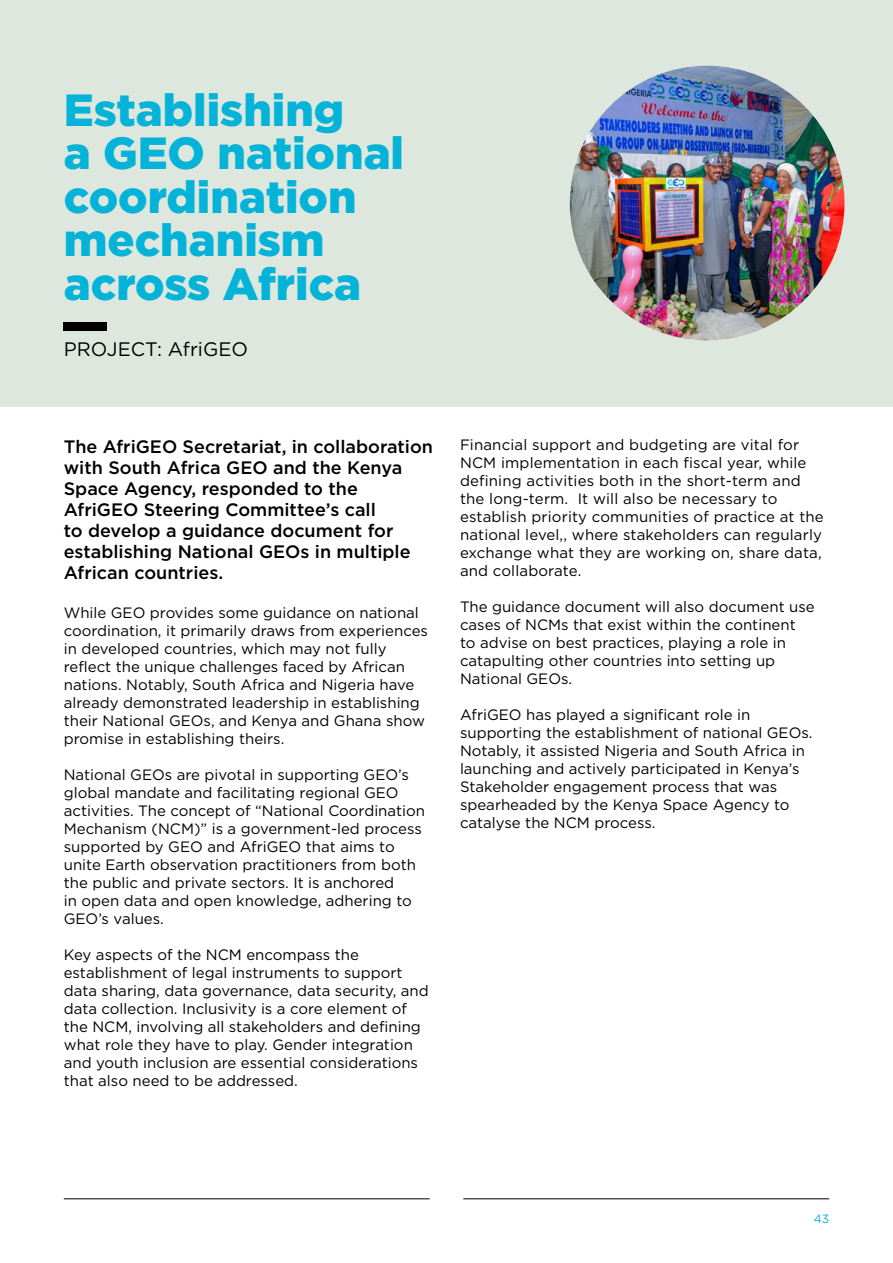
<style>
.page{position:relative;width:893px;height:1263px;background:#fff}
.page>*{position:absolute;margin:0;border:0;box-sizing:border-box;transform-origin:0 0}
.t1{font:900 71.85px "Gotham";color:#000}
.t2{font:900 45px/43.5px "Gotham";color:#04b3d7}
.t3{font:19.5px "Gotham";color:#000}
.t4{font:500 18px/21px "Gotham";color:#000}
.t5{font:15px/18px "Gotham";color:#000}
.t6{font:12px "Gotham";color:#0db3d9}
</style>
<div class="page">
<hr style="left:64px;top:1198px;width:366px;height:1px;background:#000">
<hr style="left:463px;top:1198px;width:366px;height:1px;background:#000">
<div style="left:0;top:0;width:893px;height:407px;background:#dee7dd"></div>
<img style="left:570px;top:66px;width:274px;height:274px;border-radius:137px">
<h2 class="t2" style="left:64px;top:87px;width:342px">Establishing<br>a GEO national coordination mechanism across Africa</h2>
<h1 class="t1" style="left:64px;top:252px;width:45px">_</h1>
<h3 class="t3" style="left:64px;top:339px;width:186px">PROJECT: AfriGEO</h3>
<p class="t4" style="left:64px;top:435px;width:371px">The AfriGEO Secretariat, in collaboration with South Africa GEO and the Kenya Space Agency, responded to the AfriGEO Steering Committee’s call<br>to develop a guidance document for establishing National GEOs in multiple African countries.</p>
<p class="t5" style="left:64px;top:603px;width:366px">While GEO provides some guidance on national coordination, it primarily draws from experiences in developed countries, which may not fully reflect the unique challenges faced by African nations. Notably, South Africa and Nigeria have already demonstrated leadership in establishing their National GEOs, and Kenya and Ghana show promise in establishing theirs.</p>
<p class="t5" style="left:64px;top:765px;width:363px">National GEOs are pivotal in supporting GEO’s global mandate and facilitating regional GEO activities. The concept of “National Coordination Mechanism (NCM)” is a government-led process supported by GEO and AfriGEO that aims to unite Earth observation practitioners from both the public and private sectors. It is anchored<br>in open data and open knowledge, adhering to GEO’s values.</p>
<p class="t5" style="left:64px;top:945px;width:367px">Key aspects of the NCM encompass the establishment of legal instruments to support data sharing, data governance, data security, and data collection. Inclusivity is a core element of the NCM, involving all stakeholders and defining what role they have to play. Gender integration and youth inclusion are essential considerations that also need to be addressed.</p>
<p class="t5" style="left:460px;top:436px;width:365px">Financial support and budgeting are vital for NCM implementation in each fiscal year, while defining activities both in the short-term and the long-term. It will also be necessary to establish priority communities of practice at the national level,, where stakeholders can regularly exchange what they are working on, share data, and collaborate.</p>
<p class="t5" style="left:460px;top:598px;width:356px">The guidance document will also document use cases of NCMs that exist within the continent to advise on best practices, playing a role in catapulting other countries into setting up National GEOs.</p>
<p class="t5" style="left:460px;top:706px;width:354px">AfriGEO has played a significant role in supporting the establishment of national GEOs.<br>Notably, it assisted Nigeria and South Africa in launching and actively participated in Kenya’s Stakeholder engagement process that was spearheaded by the Kenya Space Agency to catalyse the NCM process.</p>
<p class="t6" style="left:814px;top:1212px;width:17px">43</p>
</div>
